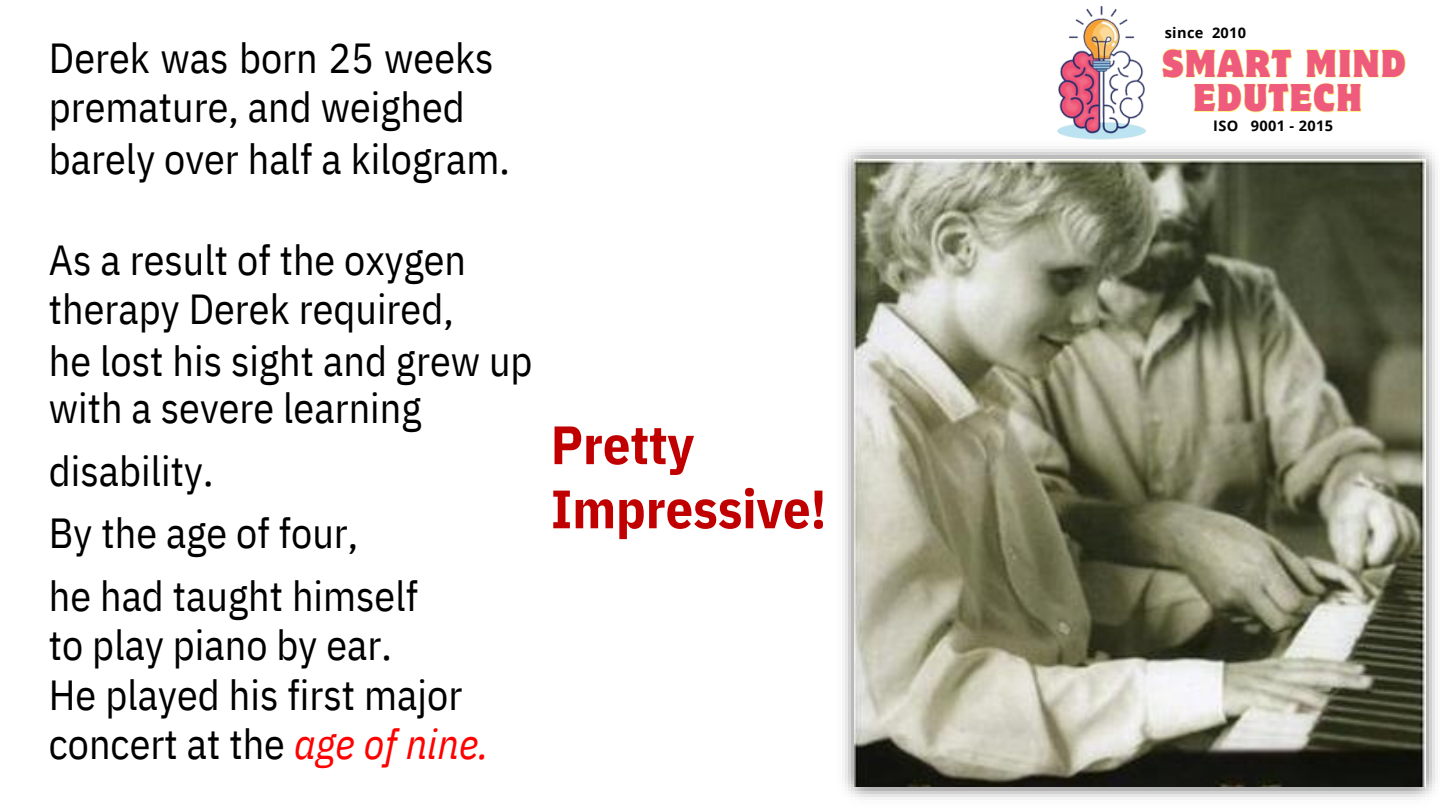
<style>
.page{position:relative;width:1440px;height:810px;background:#fff}
.page>*{position:absolute;margin:0;border:0;box-sizing:border-box;transform-origin:0 0}
.t1{font:700 54px/64.2px "IBM Plex Sans Cond";color:#c00000}
.t2{font:42px/49.5px "IBM Plex Sans Cond";color:#000}
.t3{font:semi-condensed 34.5px/34.5px "Motter Corpus Std";letter-spacing:.05em;color:#ee5b7d;text-align:center}
.t4{font:700 14.55px "Open Sans";letter-spacing:.025em;color:#000}
.s1{font-style:italic;color:#f00}
</style>
<div class="page">
<img style="left:842px;top:149px;width:596px;height:651px">
<img style="left:855px;top:159px;width:570px;height:628px">
<img style="left:1023px;top:6px;width:156px;height:146px">
<svg style="left:1162px;top:48px;width:244px;height:65px"></svg>
<h2 class="t2" style="left:49px;top:32px;width:446px">Derek was born 25 weeks premature, and weighed</h2>
<h2 class="t2" style="left:49px;top:134px;width:462px">barely over half a kilogram.</h2>
<h2 class="t2" style="left:49px;top:234px;width:419px">As a result of the oxygen therapy Derek required,</h2>
<h1 class="t2" style="left:49px;top:335px;width:485px">he lost his sight and grew up</h1>
<h2 class="t2" style="left:49px;top:376px;width:374px;line-height:62.7px">with a severe learning disability.<br>By the age of four,<br>he had taught himself</h2>
<h2 class="t2" style="left:49px;top:620px;width:441px">to play piano by ear.<br>He played his first major concert at the <span class="s1">age of nine.</span></h2>
<p class="t1" style="left:551px;top:412px;width:277px">Pretty<br>Impressive!</p>
<p class="t4" style="left:1165px;top:22px;width:83px">since 2010</p>
<h3 class="t3" style="left:1162px;top:50px;width:245px">SMART MIND<br>EDUTECH</h3>
<h4 class="t4" style="left:1213px;top:115px;width:121px">ISO 9001 - 2015</h4>
</div>
